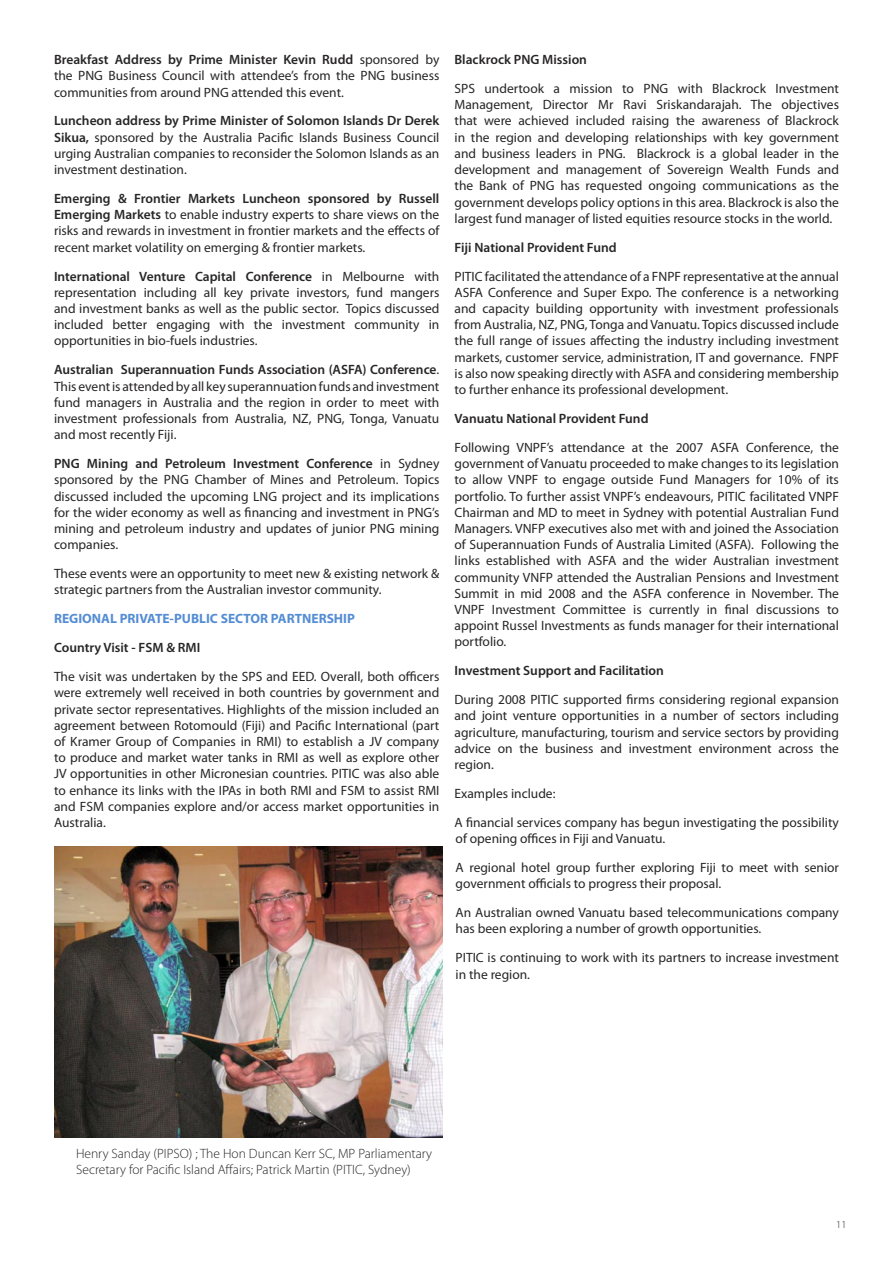
<style>
.page{position:relative;width:893px;height:1263px;background:#fff}
.page>*{position:absolute;margin:0;border:0;box-sizing:border-box;transform-origin:0 0}
.t1{font:13.5px/16.2px "Myriad Pro";color:#272525;text-align:justify}
.t2{font:600 13.5px "Myriad Pro";color:#272525}
.t3{font:300 13.5px/16.2px "Myriad Pro";color:#272525}
.t4{font:700 13.5px "Myriad Pro";color:#548dd4}
.t5{font:300 10.5px "Myriad Pro";color:#272525}
.s1{font-weight:600}
</style>
<div class="page">
<img style="left:54px;top:846px;width:389px;height:291px">
<p class="t1" style="left:54px;top:52px;width:387px"><span class="s1">Breakfast Address by Prime Minister Kevin Rudd</span> sponsored by the PNG Business Council with attendee’s from the PNG business communities from around PNG attended this event.</p>
<p class="t1" style="left:54px;top:113px;width:387px"><span class="s1">Luncheon address by Prime Minister of Solomon Islands Dr Derek Sikua,</span> sponsored by the Australia Pacific Islands Business Council urging Australian companies to reconsider the Solomon Islands as an investment destination.</p>
<p class="t1" style="left:54px;top:191px;width:387px"><span class="s1">Emerging &amp; Frontier Markets Luncheon sponsored by Russell Emerging Markets</span> to enable industry experts to share views on the risks and rewards in investment in frontier markets and the effects of recent market volatility on emerging &amp; frontier markets.</p>
<p class="t1" style="left:54px;top:268px;width:387px"><span class="s1">International Venture Capital Conference</span> in Melbourne with representation including all key private investors, fund mangers and investment banks as well as the public sector. Topics discussed included better engaging with the investment community in opportunities in bio-fuels industries.</p>
<p class="t1" style="left:54px;top:362px;width:387px"><span class="s1">Australian Superannuation Funds Association (ASFA) Conference</span>.<br>This event is attended by all key superannuation funds and investment fund managers in Australia and the region in order to meet with investment professionals from Australia, NZ, PNG, Tonga, Vanuatu and most recently Fiji.</p>
<p class="t1" style="left:54px;top:456px;width:387px"><span class="s1">PNG Mining and Petroleum Investment Conference</span> in Sydney sponsored by the PNG Chamber of Mines and Petroleum. Topics discussed included the upcoming LNG project and its implications for the wider economy as well as financing and investment in PNG’s mining and petroleum industry and updates of junior PNG mining companies.</p>
<p class="t1" style="left:54px;top:566px;width:387px">These events were an opportunity to meet new &amp; existing network &amp; strategic partners from the Australian investor community.</p>
<p class="t4" style="left:54px;top:611px;width:302px">REGIONAL PRIVATE-PUBLIC SECTOR PARTNERSHIP</p>
<p class="t2" style="left:54px;top:640px;width:148px">Country Visit - FSM &amp; RMI</p>
<p class="t1" style="left:54px;top:669px;width:387px">The visit was undertaken by the SPS and EED. Overall, both officers were extremely well received in both countries by government and private sector representatives. Highlights of the mission included an agreement between Rotomould (Fiji) and Pacific International (part of Kramer Group of Companies in RMI) to establish a JV company to produce and market water tanks in RMI as well as explore other JV opportunities in other Micronesian countries. PITIC was also able to enhance its links with the IPAs in both RMI and FSM to assist RMI and FSM companies explore and/or access market opportunities in Australia.</p>
<p class="t2" style="left:454px;top:52px;width:134px">Blackrock PNG Mission</p>
<p class="t1" style="left:454px;top:81px;width:386px">SPS undertook a mission to PNG with Blackrock Investment Management, Director Mr Ravi Sriskandarajah. The objectives that were achieved included raising the awareness of Blackrock in the region and developing relationships with key government and business leaders in PNG. Blackrock is a global leader in the development and management of Sovereign Wealth Funds and the Bank of PNG has requested ongoing communications as the government develops policy options in this area. Blackrock is also the largest fund manager of listed equities resource stocks in the world.</p>
<p class="t2" style="left:454px;top:240px;width:164px">Fiji National Provident Fund</p>
<p class="t1" style="left:454px;top:268px;width:386px">PITIC facilitated the attendance of a FNPF representative at the annual ASFA Conference and Super Expo. The conference is a networking and capacity building opportunity with investment professionals from Australia, NZ, PNG, Tonga and Vanuatu. Topics discussed include the full range of issues affecting the industry including investment markets, customer service, administration, IT and governance. FNPF is also now speaking directly with ASFA and considering membership to further enhance its professional development.</p>
<p class="t2" style="left:454px;top:411px;width:195px">Vanuatu National Provident Fund</p>
<p class="t1" style="left:454px;top:440px;width:386px">Following VNPF’s attendance at the 2007 ASFA Conference, the government of Vanuatu proceeded to make changes to its legislation to allow VNPF to engage outside Fund Managers for 10% of its portfolio. To further assist VNPF’s endeavours, PITIC facilitated VNPF Chairman and MD to meet in Sydney with potential Australian Fund Managers. VNFP executives also met with and joined the Association of Superannuation Funds of Australia Limited (ASFA). Following the links established with ASFA and the wider Australian investment community VNFP attended the Australian Pensions and Investment Summit in mid 2008 and the ASFA conference in November. The VNPF Investment Committee is currently in final discussions to appoint Russel Investments as funds manager for their international portfolio.</p>
<p class="t2" style="left:454px;top:663px;width:211px">Investment Support and Facilitation</p>
<p class="t1" style="left:454px;top:692px;width:386px">During 2008 PITIC supported firms considering regional expansion and joint venture opportunities in a number of sectors including agriculture, manufacturing, tourism and service sectors by providing advice on the business and investment environment across the region.</p>
<p class="t1" style="left:454px;top:779px;width:386px;line-height:29px">Examples include:<br>A financial services company has begun investigating the possibility</p>
<p class="t1" style="left:456px;top:824px;width:385px;line-height:29px">of opening offices in Fiji and Vanuatu.<br>A regional hotel group further exploring Fiji to meet with senior</p>
<p class="t1" style="left:456px;top:869px;width:385px;line-height:29px">government officials to progress their proposal.<br>An Australian owned Vanuatu based telecommunications company</p>
<p class="t1" style="left:456px;top:915px;width:385px;line-height:29px">has been exploring a number of growth opportunities.<br>PITIC is continuing to work with its partners to increase investment</p>
<p class="t1" style="left:456px;top:966px;width:76px">in the region.</p>
<p class="t3" style="left:76px;top:1145px;width:358px">Henry Sanday (PIPSO) ; The Hon Duncan Kerr SC, MP Parliamentary<br>Secretary for Pacific Island Affairs; Patrick Martin (PITIC, Sydney)</p>
<p class="t5" style="left:836px;top:1219px;width:12px">11</p>
</div>
